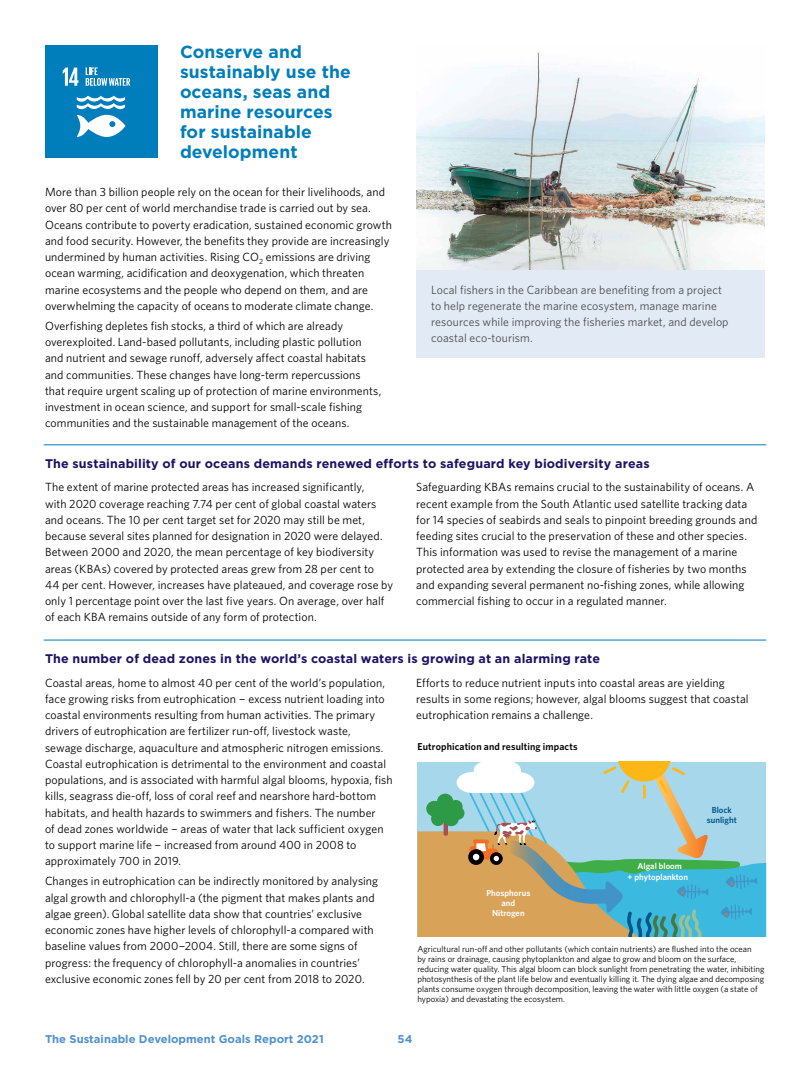
<style>
.page{position:relative;width:810px;height:1080px;background:#fff}
.page>*{position:absolute;margin:0;border:0;box-sizing:border-box;transform-origin:0 0}
.H1-chapter_title{font:700 17.5px/20px "Gotham";letter-spacing:.005em;color:#007dbb}
.H2-RULE{font:700 12.5px "Gotham";letter-spacing:.01em;color:#1b1464}
.body-flush{font:11.88px/16.2px "Whitney";letter-spacing:.005em;color:#000}
.body-flush-2{font:11.88px/16.2px "Whitney";letter-spacing:.005em;color:#4d4d4f}
.t1{font:700 11.25px "Gotham";color:#5091cd}
.t2{font:600 10px "Whitney";letter-spacing:.015em;color:#000}
.t3{font:8.75px/10px "Whitney";color:#000}
.t4{font:600 8.75px/10px "Whitney";color:#fff;text-align:center}
.t5{font:600 8.75px/10px "Whitney";color:#00558a;text-align:center}
</style>
<div class="page">
<div style="left:45px;top:45px;width:113px;height:113px;background:#007dbb"></div>
<svg style="left:77px;top:96px;width:48px;height:41px"></svg>
<svg style="left:63px;top:68px;width:15px;height:18px"></svg>
<svg style="left:86px;top:67px;width:44px;height:19px"></svg>
<img style="left:416px;top:52px;width:349px;height:218px">
<hr style="left:44px;top:444px;width:722px;height:1px;background:#007dbb">
<hr style="left:44px;top:640px;width:722px;height:1px;background:#007dbb">
<svg style="left:417px;top:762px;width:349px;height:174px;background:#9dbdb1"></svg>
<div style="left:416px;top:270px;width:349px;height:87px;background:#e2eaf5"></div>
<p class="H1-chapter_title" style="left:180px;top:41px;width:172px">Conserve and sustainably use the oceans, seas and marine resources for sustainable development</p>
<p class="body-flush" style="left:45px;top:184px;width:349px">More than 3 billion people rely on the ocean for their livelihoods, and over 80 per cent of world merchandise trade is carried out by sea.<br>Oceans contribute to poverty eradication, sustained economic growth and food security. However, the benefits they provide are increasingly undermined by human activities. Rising CO<sub>2</sub> emissions are driving ocean warming, acidification and deoxygenation, which threaten marine ecosystems and the people who depend on them, and are overwhelming the capacity of oceans to moderate climate change.</p>
<p class="body-flush" style="left:45px;top:317px;width:338px">Overfishing depletes fish stocks, a third of which are already overexploited. Land-based pollutants, including plastic pollution and nutrient and sewage runoff, adversely affect coastal habitats and communities. These changes have long-term repercussions that require urgent scaling up of protection of marine environments, investment in ocean science, and support for small-scale fishing communities and the sustainable management of the oceans.</p>
<p class="body-flush-2" style="left:431px;top:281px;width:299px">Local fishers in the Caribbean are benefiting from a project to help regenerate the marine ecosystem, manage marine resources while improving the fisheries market, and develop coastal eco-tourism.</p>
<p class="H2-RULE" style="left:45px;top:456px;width:606px">The sustainability of our oceans demands renewed efforts to safeguard key biodiversity areas</p>
<p class="body-flush" style="left:45px;top:479px;width:350px">The extent of marine protected areas has increased significantly,<br>with 2020 coverage reaching 7.74 per cent of global coastal waters and oceans. The 10 per cent target set for 2020 may still be met, because several sites planned for designation in 2020 were delayed.<br>Between 2000 and 2020, the mean percentage of key biodiversity areas (KBAs) covered by protected areas grew from 28 per cent to<br>44 per cent. However, increases have plateaued, and coverage rose by only 1 percentage point over the last five years. On average, over half of each KBA remains outside of any form of protection.</p>
<p class="body-flush" style="left:416px;top:479px;width:343px">Safeguarding KBAs remains crucial to the sustainability of oceans. A recent example from the South Atlantic used satellite tracking data for 14 species of seabirds and seals to pinpoint breeding grounds and feeding sites crucial to the preservation of these and other species.<br>This information was used to revise the management of a marine protected area by extending the closure of fisheries by two months and expanding several permanent no-fishing zones, while allowing commercial fishing to occur in a regulated manner.</p>
<p class="H2-RULE" style="left:45px;top:651px;width:557px">The number of dead zones in the world’s coastal waters is growing at an alarming rate</p>
<p class="body-flush" style="left:45px;top:674px;width:349px">Coastal areas, home to almost 40 per cent of the world’s population, face growing risks from eutrophication – excess nutrient loading into coastal environments resulting from human activities. The primary drivers of eutrophication are fertilizer run-off, livestock waste,<br>sewage discharge, aquaculture and atmospheric nitrogen emissions.<br>Coastal eutrophication is detrimental to the environment and coastal populations, and is associated with harmful algal blooms, hypoxia, fish kills, seagrass die-off, loss of coral reef and nearshore hard-bottom habitats, and health hazards to swimmers and fishers. The number<br>of dead zones worldwide – areas of water that lack sufficient oxygen to support marine life – increased from around 400 in 2008 to approximately 700 in 2019.</p>
<p class="body-flush" style="left:45px;top:873px;width:335px">Changes in eutrophication can be indirectly monitored by analysing algal growth and chlorophyll-a (the pigment that makes plants and algae green). Global satellite data show that countries’ exclusive economic zones have higher levels of chlorophyll-a compared with baseline values from 2000–2004. Still, there are some signs of progress: the frequency of chlorophyll-a anomalies in countries’ exclusive economic zones fell by 20 per cent from 2018 to 2020.</p>
<p class="body-flush" style="left:416px;top:674px;width:334px">Efforts to reduce nutrient inputs into coastal areas are yielding results in some regions; however, algal blooms suggest that coastal eutrophication remains a challenge.</p>
<p class="t2" style="left:417px;top:741px;width:162px">Eutrophication and resulting impacts</p>
<p class="t5" style="left:707px;top:805px;width:31px">Block sunlight</p>
<p class="t4" style="left:638px;top:861px;width:46px">Algal bloom</p>
<p class="t4" style="left:628px;top:872px;width:62px">+ phytoplankton</p>
<p class="t4" style="left:486px;top:888px;width:45px">Phosphorus and<br>Nitrogen</p>
<p class="t3" style="left:417px;top:943px;width:349px">Agricultural run-off and other pollutants (which contain nutrients) are flushed into the ocean<br>by rains or drainage, causing phytoplankton and algae to grow and bloom on the surface, reducing water quality. This algal bloom can block sunlight from penetrating the water, inhibiting photosynthesis of the plant life below and eventually killing it. The dying algae and decomposing plants consume oxygen through decomposition, leaving the water with little oxygen (a state of hypoxia) and devastating the ecosystem.</p>
<p class="t1" style="left:45px;top:1033px;width:280px">The Sustainable Development Goals Report 2021</p>
<p class="t1" style="left:398px;top:1033px;width:16px">54</p>
</div>
